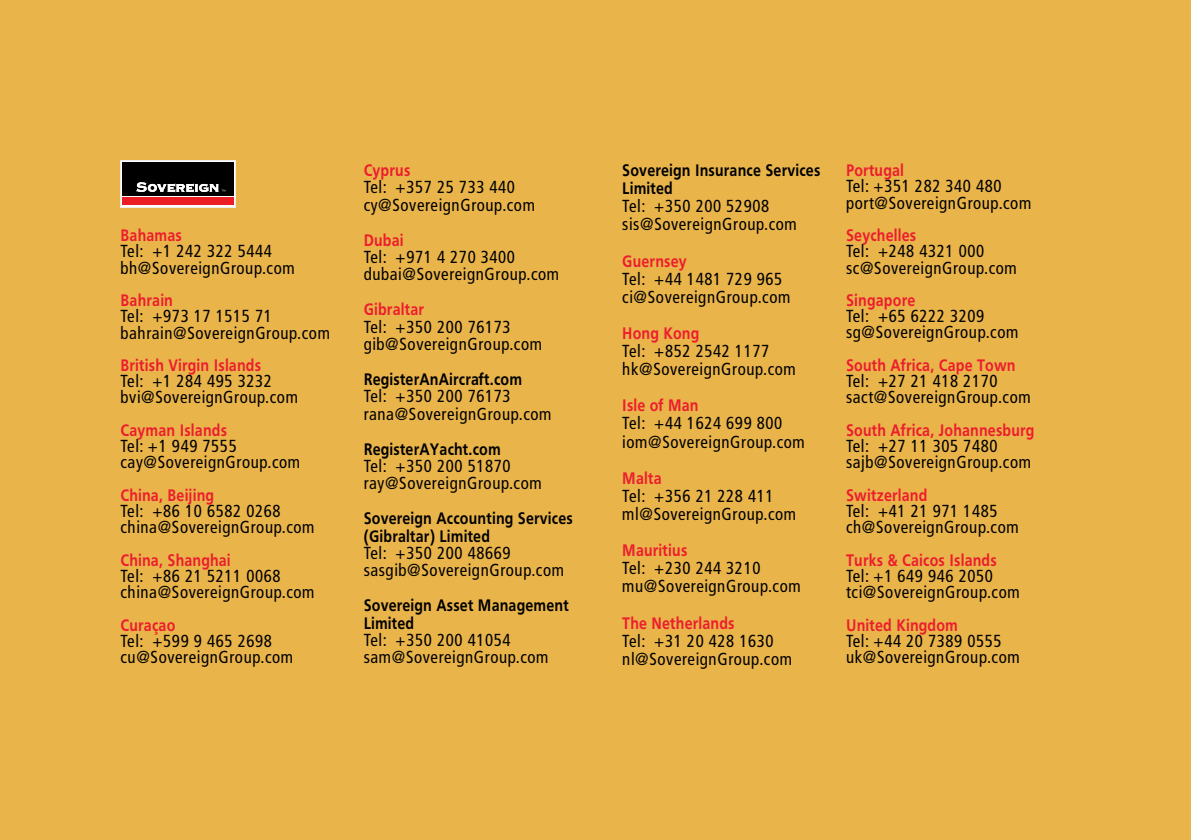
<style>
.page{position:relative;width:1191px;height:840px;background:#fff}
.page>*{position:absolute;margin:0;border:0;box-sizing:border-box;transform-origin:0 0}
.t1{font:condensed 17.4px/16.2px "Frutiger";letter-spacing:.02em;color:#000}
.t2{font:700 17.4px "Frutiger Cnd";letter-spacing:.01em;color:#ed1c2e}
.t3{font:700 17.4px/17.4px "Frutiger Cnd";letter-spacing:.01em;color:#000}
</style>
<div class="page">
<div style="left:0;top:0;width:1191px;height:839px;background:#e9b44a"></div>
<svg style="left:120px;top:160px;width:116px;height:47px;background:#5e3c3d"></svg>
<p class="t2" style="left:120px;top:225px;width:63px">Bahamas</p>
<p class="t1" style="left:120px;top:243px;width:176px">Tel: +1 242 322 5444 bh@SovereignGroup.com</p>
<p class="t2" style="left:120px;top:290px;width:54px">Bahrain</p>
<p class="t1" style="left:120px;top:308px;width:211px">Tel: +973 17 1515 71 bahrain@SovereignGroup.com</p>
<p class="t2" style="left:120px;top:355px;width:142px">British Virgin Islands</p>
<p class="t1" style="left:120px;top:373px;width:179px">Tel: +1 284 495 3232 bvi@SovereignGroup.com</p>
<p class="t2" style="left:120px;top:420px;width:108px">Cayman Islands</p>
<p class="t1" style="left:120px;top:438px;width:181px">Tel: +1 949 7555 cay@SovereignGroup.com</p>
<p class="t2" style="left:120px;top:485px;width:95px">China, Beijing</p>
<p class="t1" style="left:120px;top:503px;width:196px">Tel: +86 10 6582 0268 china@SovereignGroup.com</p>
<p class="t2" style="left:120px;top:549px;width:112px">China, Shanghai</p>
<p class="t1" style="left:120px;top:568px;width:196px">Tel: +86 21 5211 0068 china@SovereignGroup.com</p>
<p class="t2" style="left:120px;top:614px;width:56px">Curaçao</p>
<p class="t1" style="left:120px;top:632px;width:174px">Tel: +599 9 465 2698 cu@SovereignGroup.com</p>
<p class="t2" style="left:364px;top:160px;width:48px">Cyprus</p>
<p class="t1" style="left:364px;top:179px;width:173px;line-height:17.4px">Tel: +357 25 733 440 cy@SovereignGroup.com</p>
<p class="t2" style="left:364px;top:230px;width:41px">Dubai</p>
<p class="t1" style="left:364px;top:248px;width:197px;line-height:17.4px">Tel: +971 4 270 3400 dubai@SovereignGroup.com</p>
<p class="t2" style="left:364px;top:299px;width:62px">Gibraltar</p>
<p class="t1" style="left:364px;top:318px;width:180px;line-height:17.4px">Tel: +350 200 76173 gib@SovereignGroup.com</p>
<p class="t3" style="left:364px;top:370px;width:160px">RegisterAnAircraft.com</p>
<p class="t1" style="left:364px;top:387px;width:189px;line-height:17.4px">Tel: +350 200 76173 rana@SovereignGroup.com</p>
<p class="t3" style="left:364px;top:439px;width:139px">RegisterAYacht.com</p>
<p class="t1" style="left:364px;top:457px;width:180px;line-height:17.4px">Tel: +350 200 51870 ray@SovereignGroup.com</p>
<p class="t3" style="left:364px;top:509px;width:211px">Sovereign Accounting Services (Gibraltar) Limited</p>
<p class="t1" style="left:364px;top:544px;width:202px;line-height:17.4px">Tel: +350 200 48669 sasgib@SovereignGroup.com</p>
<p class="t3" style="left:364px;top:596px;width:207px">Sovereign Asset Management<br>Limited</p>
<p class="t1" style="left:364px;top:631px;width:187px;line-height:17.4px">Tel: +350 200 41054 sam@SovereignGroup.com</p>
<p class="t3" style="left:622px;top:161px;width:200px;line-height:18px">Sovereign Insurance Services<br>Limited</p>
<p class="t1" style="left:622px;top:197px;width:176px;line-height:18px">Tel: +350 200 52908 sis@SovereignGroup.com</p>
<p class="t2" style="left:622px;top:250px;width:66px">Guernsey</p>
<p class="t1" style="left:622px;top:269px;width:170px;line-height:18px">Tel: +44 1481 729 965 ci@SovereignGroup.com</p>
<p class="t2" style="left:622px;top:323px;width:79px">Hong Kong</p>
<p class="t1" style="left:622px;top:342px;width:175px;line-height:18px">Tel: +852 2542 1177 hk@SovereignGroup.com</p>
<p class="t2" style="left:622px;top:395px;width:78px">Isle of Man</p>
<p class="t1" style="left:622px;top:414px;width:184px;line-height:18px">Tel: +44 1624 699 800 iom@SovereignGroup.com</p>
<p class="t2" style="left:622px;top:467px;width:41px">Malta</p>
<p class="t1" style="left:622px;top:486px;width:176px;line-height:18px">Tel: +356 21 228 411 ml@SovereignGroup.com</p>
<p class="t2" style="left:622px;top:540px;width:67px">Mauritius</p>
<p class="t1" style="left:622px;top:559px;width:180px;line-height:18px">Tel: +230 244 3210 mu@SovereignGroup.com</p>
<p class="t2" style="left:622px;top:612px;width:114px">The Netherlands</p>
<p class="t1" style="left:622px;top:631px;width:171px;line-height:18px">Tel: +31 20 428 1630 nl@SovereignGroup.com</p>
<p class="t2" style="left:846px;top:160px;width:59px">Portugal</p>
<p class="t1" style="left:846px;top:178px;width:187px">Tel: +351 282 340 480 port@SovereignGroup.com</p>
<p class="t2" style="left:846px;top:225px;width:72px">Seychelles</p>
<p class="t1" style="left:846px;top:243px;width:172px">Tel: +248 4321 000 sc@SovereignGroup.com</p>
<p class="t2" style="left:846px;top:290px;width:71px">Singapore</p>
<p class="t1" style="left:846px;top:308px;width:174px">Tel: +65 6222 3209 sg@SovereignGroup.com</p>
<p class="t2" style="left:846px;top:355px;width:171px">South Africa, Cape Town</p>
<p class="t1" style="left:846px;top:373px;width:186px">Tel: +27 21 418 2170 sact@SovereignGroup.com</p>
<p class="t2" style="left:846px;top:420px;width:190px">South Africa, Johannesburg</p>
<p class="t1" style="left:846px;top:438px;width:187px">Tel: +27 11 305 7480 sajb@SovereignGroup.com</p>
<p class="t2" style="left:846px;top:485px;width:83px">Switzerland</p>
<p class="t1" style="left:846px;top:503px;width:174px">Tel: +41 21 971 1485 ch@SovereignGroup.com</p>
<p class="t2" style="left:846px;top:549px;width:152px">Turks &amp; Caicos Islands</p>
<p class="t1" style="left:846px;top:568px;width:175px">Tel: +1 649 946 2050 tci@SovereignGroup.com</p>
<p class="t2" style="left:846px;top:614px;width:113px">United Kingdom</p>
<p class="t1" style="left:846px;top:632px;width:175px">Tel: +44 20 7389 0555 uk@SovereignGroup.com</p>
</div>
